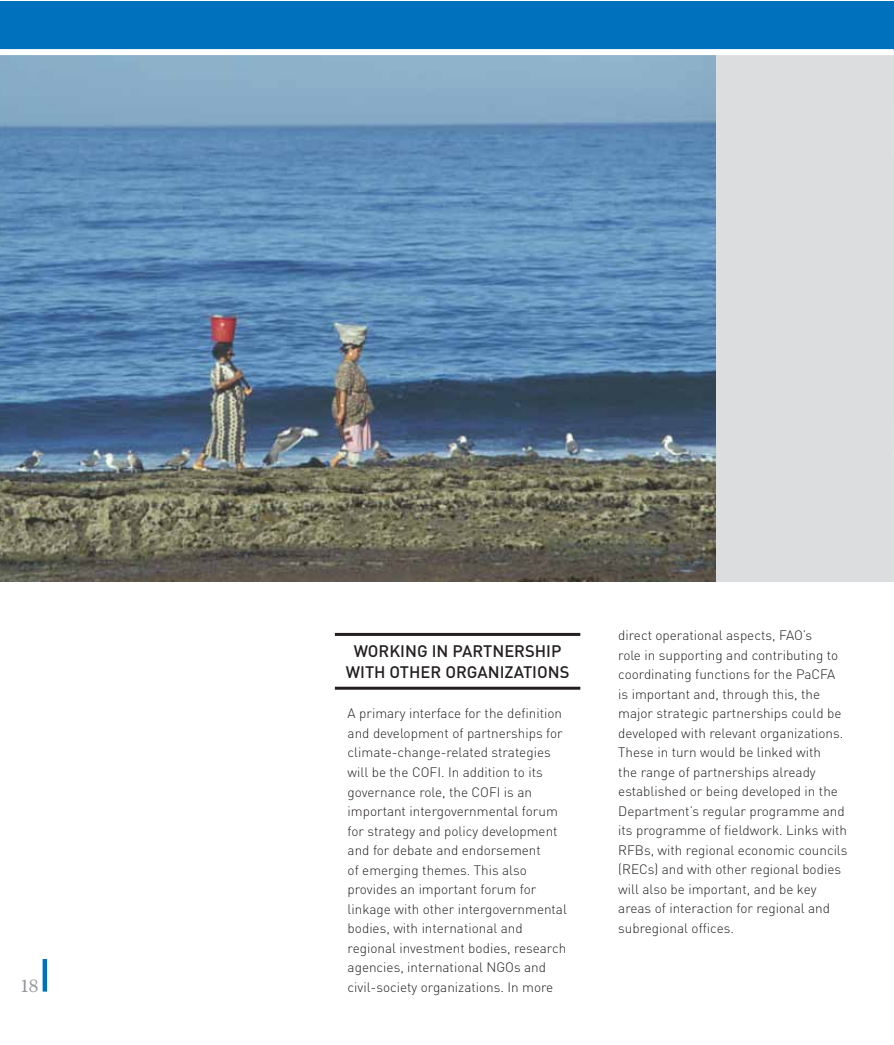
<style>
.page{position:relative;width:894px;height:1045px;background:#fff}
.page>*{position:absolute;margin:0;border:0;box-sizing:border-box;transform-origin:0 0}
.t1{font:18px "Century Std";color:#939598}
.t2{font:500 16.5px/21px "DIN";color:#231f20;text-align:center}
.t3{font:300 13.5px/19.5px "DIN";color:#231f20}
</style>
<div class="page">
<div style="left:174px;top:31px;width:719px;height:551px;background:#dcddde"></div>
<img style="left:0;top:55px;width:715px;height:527px">
<hr style="left:893px;top:1px;width:1px;height:1042px;background:#e0e7f5">
<hr style="left:43px;top:958px;width:4px;height:33px;background:#0071bc">
<div style="left:0;top:1px;width:893px;height:51px;background:#0071bc"></div>
<div style="left:0;top:49px;width:893px;height:6px;background:#fff"></div>
<hr style="left:335px;top:633px;width:245px;height:3px;background:#231f20">
<hr style="left:335px;top:686px;width:245px;height:3px;background:#231f20">
<svg style="left:893px;top:1px;width:1px;height:957px"></svg>
<h1 class="t1" style="left:20px;top:974px;width:19px">18</h1>
<p class="t2" style="left:345px;top:642px;width:225px">WORKING IN PARTNERSHIP<br>WITH OTHER ORGANIZATIONS</p>
<p class="t3" style="left:347px;top:705px;width:220px">A primary interface for the definition and development of partnerships for climate-change-related strategies will be the COFI. In addition to its governance role, the COFI is an important intergovernmental forum for strategy and policy development and for debate and endorsement<br>of emerging themes. This also provides an important forum for linkage with other intergovernmental bodies, with international and regional investment bodies, research agencies, international NGOs and civil-society organizations. In more</p>
<p class="t3" style="left:618px;top:627px;width:231px">direct operational aspects, FAO’s<br>role in supporting and contributing to coordinating functions for the PaCFA is important and, through this, the major strategic partnerships could be developed with relevant organizations.<br>These in turn would be linked with<br>the range of partnerships already established or being developed in the Department’s regular programme and its programme of fieldwork. Links with RFBs, with regional economic councils (RECs) and with other regional bodies will also be important, and be key areas of interaction for regional and subregional offices.</p>
</div>
